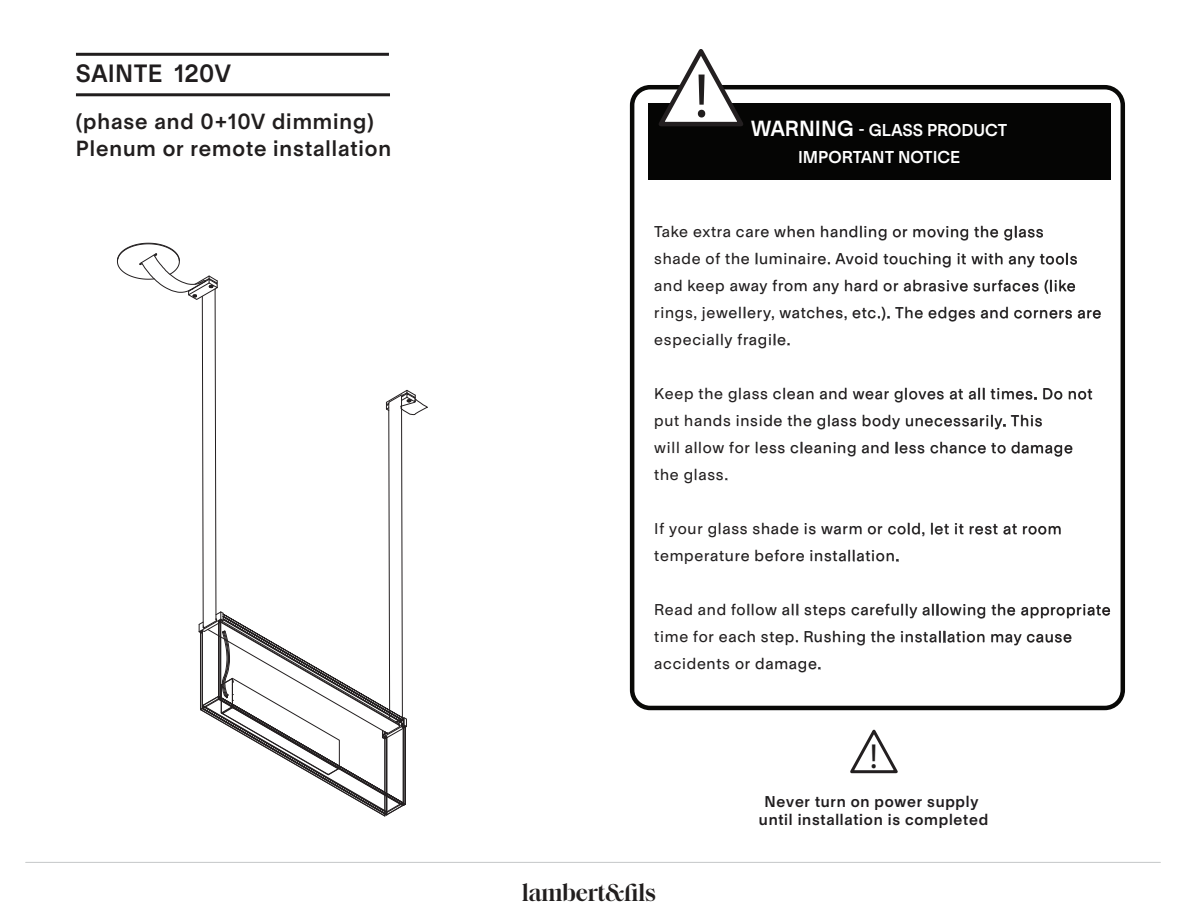
<style>
.page{position:relative;width:1188px;height:918px;background:#fff}
.page>*{position:absolute;margin:0;border:0;box-sizing:border-box;transform-origin:0 0}
.t1{font:62.7px "Myriad Pro";color:#211e1e}
.t2{font:34.95px "Myriad Pro";color:#211e1e}
.t3{font:700 24px "Lambert Sans";letter-spacing:.015em;color:#201d1e}
.t4{font:700 21px/27px "Lambert Sans";letter-spacing:.045em;color:#211e1e}
.t5{font:700 16.5px/27px "Lambert Sans";color:#fff;text-align:center}
.t6{font:15px/27px "Lambert Sans";letter-spacing:.05em;color:#211e1e}
.t7{font:700 15px/18px "Lambert Sans";letter-spacing:.05em;color:#1f1c1e;text-align:center}
.s1{font-size:21px}
</style>
<div class="page">
<div style="left:648px;top:103px;width:463px;height:77px;background:#050504"></div>
<svg style="left:675px;top:230px;width:12px;height:8px"></svg>
<svg style="left:694px;top:227px;width:36px;height:11px"></svg>
<svg style="left:737px;top:226px;width:77px;height:12px"></svg>
<svg style="left:821px;top:226px;width:65px;height:15px"></svg>
<svg style="left:893px;top:229px;width:14px;height:9px"></svg>
<svg style="left:914px;top:227px;width:54px;height:14px"></svg>
<svg style="left:975px;top:226px;width:23px;height:12px"></svg>
<svg style="left:1004px;top:226px;width:39px;height:15px"></svg>
<svg style="left:675px;top:253px;width:25px;height:12px"></svg>
<svg style="left:706px;top:253px;width:14px;height:12px"></svg>
<svg style="left:726px;top:253px;width:23px;height:12px"></svg>
<svg style="left:756px;top:253px;width:74px;height:12px"></svg>
<svg style="left:836px;top:253px;width:41px;height:12px"></svg>
<svg style="left:884px;top:253px;width:67px;height:15px"></svg>
<svg style="left:958px;top:254px;width:8px;height:10px"></svg>
<svg style="left:972px;top:253px;width:30px;height:11px"></svg>
<svg style="left:1009px;top:253px;width:68px;height:14px"></svg>
<svg style="left:675px;top:281px;width:6px;height:10px"></svg>
<svg style="left:689px;top:280px;width:35px;height:14px"></svg>
<svg style="left:730px;top:283px;width:37px;height:11px"></svg>
<svg style="left:773px;top:280px;width:34px;height:12px"></svg>
<svg style="left:813px;top:283px;width:26px;height:11px"></svg>
<svg style="left:845px;top:280px;width:32px;height:12px"></svg>
<svg style="left:884px;top:283px;width:14px;height:9px"></svg>
<svg style="left:904px;top:280px;width:64px;height:12px"></svg>
<svg style="left:974px;top:280px;width:64px;height:12px"></svg>
<svg style="left:1045px;top:280px;width:30px;height:14px"></svg>
<svg style="left:676px;top:311px;width:20px;height:10px"></svg>
<svg style="left:702px;top:307px;width:72px;height:14px"></svg>
<svg style="left:780px;top:307px;width:67px;height:14px"></svg>
<svg style="left:853px;top:307px;width:37px;height:14px"></svg>
<svg style="left:896px;top:307px;width:27px;height:12px"></svg>
<svg style="left:929px;top:307px;width:46px;height:15px"></svg>
<svg style="left:981px;top:307px;width:27px;height:12px"></svg>
<svg style="left:1014px;top:310px;width:58px;height:9px"></svg>
<svg style="left:1078px;top:310px;width:23px;height:9px"></svg>
<svg style="left:678px;top:334px;width:54px;height:14px"></svg>
<svg style="left:738px;top:334px;width:52px;height:15px"></svg>
<svg style="left:676px;top:391px;width:17px;height:11px"></svg>
<svg style="left:699px;top:388px;width:23px;height:12px"></svg>
<svg style="left:729px;top:388px;width:38px;height:15px"></svg>
<svg style="left:774px;top:388px;width:39px;height:12px"></svg>
<svg style="left:820px;top:388px;width:27px;height:12px"></svg>
<svg style="left:853px;top:391px;width:36px;height:9px"></svg>
<svg style="left:895px;top:388px;width:49px;height:15px"></svg>
<svg style="left:950px;top:389px;width:13px;height:11px"></svg>
<svg style="left:969px;top:388px;width:15px;height:12px"></svg>
<svg style="left:991px;top:389px;width:46px;height:11px"></svg>
<svg style="left:1044px;top:389px;width:18px;height:11px"></svg>
<svg style="left:1069px;top:389px;width:23px;height:11px"></svg>
<svg style="left:686px;top:415px;width:44px;height:12px"></svg>
<svg style="left:737px;top:415px;width:45px;height:12px"></svg>
<svg style="left:788px;top:415px;width:23px;height:12px"></svg>
<svg style="left:818px;top:415px;width:38px;height:15px"></svg>
<svg style="left:863px;top:415px;width:37px;height:14px"></svg>
<svg style="left:906px;top:415px;width:99px;height:14px"></svg>
<svg style="left:1011px;top:415px;width:31px;height:12px"></svg>
<svg style="left:677px;top:442px;width:2px;height:11px"></svg>
<svg style="left:686px;top:442px;width:38px;height:12px"></svg>
<svg style="left:730px;top:442px;width:20px;height:12px"></svg>
<svg style="left:756px;top:442px;width:29px;height:12px"></svg>
<svg style="left:791px;top:442px;width:64px;height:15px"></svg>
<svg style="left:862px;top:442px;width:27px;height:12px"></svg>
<svg style="left:896px;top:442px;width:28px;height:12px"></svg>
<svg style="left:931px;top:442px;width:55px;height:12px"></svg>
<svg style="left:992px;top:443px;width:14px;height:11px"></svg>
<svg style="left:1012px;top:442px;width:60px;height:15px"></svg>
<svg style="left:685px;top:469px;width:42px;height:15px"></svg>
<svg style="left:675px;top:527px;width:27px;height:8px"></svg>
<svg style="left:708px;top:523px;width:39px;height:15px"></svg>
<svg style="left:753px;top:523px;width:45px;height:12px"></svg>
<svg style="left:805px;top:524px;width:11px;height:11px"></svg>
<svg style="left:822px;top:526px;width:39px;height:9px"></svg>
<svg style="left:868px;top:526px;width:14px;height:9px"></svg>
<svg style="left:888px;top:523px;width:36px;height:14px"></svg>
<svg style="left:931px;top:523px;width:18px;height:12px"></svg>
<svg style="left:955px;top:524px;width:8px;height:10px"></svg>
<svg style="left:970px;top:524px;width:28px;height:11px"></svg>
<svg style="left:1004px;top:524px;width:13px;height:11px"></svg>
<svg style="left:1023px;top:526px;width:38px;height:9px"></svg>
<svg style="left:675px;top:551px;width:74px;height:13px"></svg>
<svg style="left:756px;top:550px;width:48px;height:12px"></svg>
<svg style="left:811px;top:550px;width:87px;height:12px"></svg>
<svg style="left:675px;top:604px;width:17px;height:12px"></svg>
<svg style="left:698px;top:604px;width:27px;height:12px"></svg>
<svg style="left:731px;top:604px;width:46px;height:12px"></svg>
<svg style="left:783px;top:604px;width:15px;height:12px"></svg>
<svg style="left:805px;top:605px;width:40px;height:13px"></svg>
<svg style="left:852px;top:604px;width:65px;height:14px"></svg>
<svg style="left:923px;top:604px;width:62px;height:15px"></svg>
<svg style="left:992px;top:604px;width:23px;height:12px"></svg>
<svg style="left:1021px;top:605px;width:89px;height:13px"></svg>
<svg style="left:675px;top:631px;width:39px;height:12px"></svg>
<svg style="left:720px;top:631px;width:35px;height:12px"></svg>
<svg style="left:762px;top:632px;width:36px;height:13px"></svg>
<svg style="left:805px;top:631px;width:60px;height:15px"></svg>
<svg style="left:871px;top:631px;width:24px;height:12px"></svg>
<svg style="left:901px;top:631px;width:83px;height:12px"></svg>
<svg style="left:991px;top:634px;width:80px;height:11px"></svg>
<svg style="left:675px;top:658px;width:54px;height:12px"></svg>
<svg style="left:736px;top:661px;width:14px;height:9px"></svg>
<svg style="left:756px;top:658px;width:64px;height:15px"></svg>
<div style="left:630px;top:85px;width:495px;height:625px;border:4px solid #090907;border-radius:18px"></div>
<svg style="left:653px;top:49px;width:94px;height:77px"></svg>
<svg style="left:117px;top:243px;width:311px;height:574px"></svg>
<hr style="left:26px;top:862px;width:1134px;height:1px;background:#c5c7c8">
<hr style="left:76px;top:53px;width:313px;height:3px;background:#201d1e">
<hr style="left:76px;top:93px;width:314px;height:3px;background:#201d1e">
<svg style="left:850px;top:729px;width:48px;height:45px"></svg>
<h3 class="t3" style="left:76px;top:57px;width:156px">SAINTE 120V</h3>
<h3 class="t4" style="left:76px;top:107px;width:317px">(phase and 0+10V dimming)<br>Plenum or remote installation</h3>
<h1 class="t1" style="left:694px;top:57px;width:16px">!</h1>
<p class="t5" style="left:751px;top:116px;width:258px"><span class="s1">WARNING</span> - GLASS PRODUCT<br>IMPORTANT NOTICE</p>
<p class="t6" style="left:654px;top:218px;width:449px">Take extra care when handling or moving the glass<br>shade of the luminaire. Avoid touching it with any tools and keep away from any hard or abrasive surfaces (like rings, jewellery, watches, etc.). The edges and corners are especially fragile.</p>
<p class="t6" style="left:654px;top:380px;width:440px">Keep the glass clean and wear gloves at all times. Do not put hands inside the glass body unecessarily. This<br>will allow for less cleaning and less chance to damage the glass.</p>
<p class="t6" style="left:654px;top:515px;width:409px">If your glass shade is warm or cold, let it rest at room temperature before installation.</p>
<p class="t6" style="left:654px;top:596px;width:458px">Read and follow all steps carefully allowing the appropriate time for each step. Rushing the installation may cause accidents or damage.</p>
<h2 class="t2" style="left:870px;top:734px;width:10px">!</h2>
<p class="t7" style="left:759px;top:792px;width:231px">Never turn on power supply until installation is completed</p>
</div>
